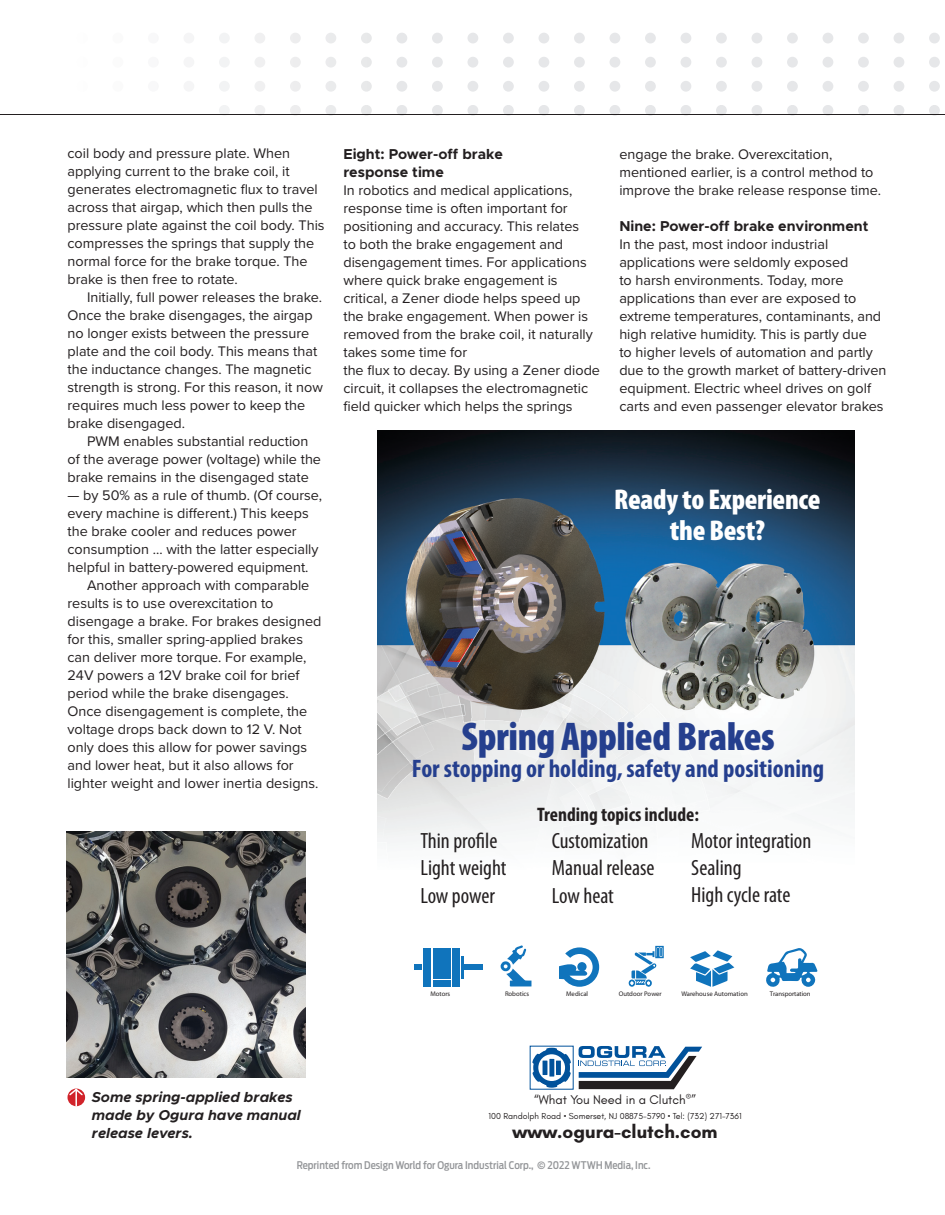
<style>
.page{position:relative;width:945px;height:1215px;background:#fff}
.page>*{position:absolute;margin:0;border:0;box-sizing:border-box;transform-origin:0 0}
.t1{font:900 condensed 40.2px "Myriad Pro";letter-spacing:-.01em;color:#253f8e}
.t2{font:900 condensed 28.65px/30.2px "Myriad Pro";letter-spacing:-.01em;color:#fff;text-align:center}
.t3{font:700 condensed 25.35px "Myriad Pro";color:#253f8e}
.t4{font:condensed 22.05px/27.2px "Myriad Pro";color:#231f20}
.t5{font:700 condensed 19.65px "Myriad Pro";color:#231f20}
.t6{font:700 18.9px "Glacial Indifference";color:#231f20}
.t7{font:14.4px/18px "Proxima Nova";color:#231f20}
.t8{font:700 14.4px/18px "Metropolis";color:#231f20}
.t9{font:italic 700 14.4px/18px "Metropolis";color:#231f20}
.t10{font:12.9px "Glacial Indifference";color:#231f20}
.t11{font:500 10.5px "Antenna Cond";color:#939598}
.t12{font:8.85px "Glacial Indifference";color:#231f20}
.t13{font:6.75px "Myriad Pro";color:#231f20}
.s1{font-family:"Museo Sans 700";font-weight:400}
</style>
<div class="page">
<hr style="left:0;top:114px;width:945px;height:1px;background:#231f20">
<img style="left:193px;top:33px;width:747px;height:11px">
<img style="left:193px;top:57px;width:747px;height:11px">
<img style="left:193px;top:81px;width:747px;height:11px">
<img style="left:219px;top:105px;width:721px;height:11px">
<img style="left:219px;top:114px;width:721px;height:1px">
<img style="left:66px;top:832px;width:240px;height:246px">
<svg style="left:68px;top:1088px;width:16px;height:18px"></svg>
<img style="left:378px;top:431px;width:477px;height:556px">
<svg style="left:578px;top:1046px;width:124px;height:43px"></svg>
<svg style="left:532px;top:1048px;width:39px;height:40px"></svg>
<svg style="left:501px;top:946px;width:30px;height:41px"></svg>
<svg style="left:559px;top:947px;width:40px;height:40px"></svg>
<div style="left:577px;top:962px;width:10px;height:9px;background:#1074bc;border-radius:50%"></div>
<div style="left:463px;top:964px;width:20px;height:6px;background:#1074bc"></div>
<div style="left:414px;top:964px;width:8px;height:6px;background:#1074bc"></div>
<div style="left:423px;top:948px;width:8px;height:39px;background:#1074bc"></div>
<div style="left:452px;top:948px;width:7px;height:39px;background:#1074bc"></div>
<hr style="left:461px;top:956px;width:2px;height:22px;background:#1074bc">
<div style="left:433px;top:948px;width:18px;height:6px;background:#1074bc"></div>
<div style="left:433px;top:980px;width:18px;height:6px;background:#1074bc"></div>
<div style="left:433px;top:956px;width:18px;height:23px;background:#1074bc"></div>
<svg style="left:690px;top:950px;width:44px;height:37px"></svg>
<svg style="left:628px;top:946px;width:36px;height:41px"></svg>
<svg style="left:765px;top:948px;width:53px;height:39px"></svg>
<p class="t7" style="left:68px;top:144px;width:259px">coil body and pressure plate. When applying current to the brake coil, it generates electromagnetic flux to travel across that airgap, which then pulls the pressure plate against the coil body. This compresses the springs that supply the normal force for the brake torque. The brake is then free to rotate.</p>
<p class="t7" style="left:68px;top:288px;width:257px;text-indent:20px">Initially, full power releases the brake.<br>Once the brake disengages, the airgap no longer exists between the pressure plate and the coil body. This means that the inductance changes. The magnetic strength is strong. For this reason, it now requires much less power to keep the brake disengaged.</p>
<p class="t7" style="left:68px;top:432px;width:255px;text-indent:20px">PWM enables substantial reduction of the average power (voltage) while the brake remains in the disengaged state</p>
<p class="t7" style="left:68px;top:486px;width:256px">— by 50% as a rule of thumb. (Of course,</p>
<p class="t7" style="left:68px;top:504px;width:243px">every machine is different.) This keeps</p>
<p class="t7" style="left:68px;top:522px;width:231px">the brake cooler and reduces power</p>
<p class="t7" style="left:68px;top:540px;width:253px">consumption … with the latter especially</p>
<p class="t7" style="left:68px;top:558px;width:243px">helpful in battery-powered equipment.</p>
<p class="t7" style="left:87px;top:576px;width:224px">Another approach with comparable</p>
<p class="t7" style="left:68px;top:594px;width:208px">results is to use overexcitation to</p>
<p class="t7" style="left:68px;top:612px;width:255px">disengage a brake. For brakes designed</p>
<p class="t7" style="left:68px;top:630px;width:237px">for this, smaller spring-applied brakes</p>
<p class="t7" style="left:68px;top:648px;width:241px">can deliver more torque. For example,</p>
<p class="t7" style="left:68px;top:666px;width:234px">24V powers a 12V brake coil for brief</p>
<p class="t7" style="left:68px;top:684px;width:223px">period while the brake disengages.</p>
<p class="t7" style="left:68px;top:702px;width:241px">Once disengagement is complete, the</p>
<p class="t7" style="left:68px;top:720px;width:236px">voltage drops back down to 12 V. Not</p>
<p class="t7" style="left:68px;top:738px;width:241px">only does this allow for power savings</p>
<p class="t7" style="left:68px;top:756px;width:228px">and lower heat, but it also allows for</p>
<p class="t7" style="left:68px;top:774px;width:253px">lighter weight and lower inertia designs.</p>
<p class="t8" style="left:343px;top:145px;width:161px">Eight: Power-off brake response time</p>
<p class="t7" style="left:343px;top:180px;width:258px">In robotics and medical applications, response time is often important for positioning and accuracy. This relates<br>to both the brake engagement and disengagement times. For applications where quick brake engagement is critical, a Zener diode helps speed up the brake engagement. When power is removed from the brake coil, it naturally takes some time for<br>the flux to decay. By using a Zener diode circuit, it collapses the electromagnetic field quicker which helps the springs</p>
<p class="t7" style="left:619px;top:144px;width:263px">engage the brake. Overexcitation, mentioned earlier, is a control method to improve the brake release response time.</p>
<p class="t8" style="left:619px;top:217px;width:251px">Nine: Power-off brake environment</p>
<p class="t7" style="left:619px;top:234px;width:269px">In the past, most indoor industrial applications were seldomly exposed<br>to harsh environments. Today, more applications than ever are exposed to extreme temperatures, contaminants, and high relative humidity. This is partly due<br>to higher levels of automation and partly due to the growth market of battery-driven equipment. Electric wheel drives on golf carts and even passenger elevator brakes</p>
<h2 class="t2" style="left:614px;top:485px;width:208px">Ready to Experience the Best?</h2>
<h1 class="t1" style="left:461px;top:714px;width:315px">Spring Applied Brakes</h1>
<h3 class="t3" style="left:412px;top:753px;width:414px">For stopping or holding, safety and positioning</h3>
<h3 class="t5" style="left:537px;top:802px;width:163px">Trending topics include:</h3>
<h3 class="t4" style="left:420px;top:828px;width:88px">Thin profile<br>Light weight<br>Low power</h3>
<h3 class="t4" style="left:552px;top:828px;width:104px">Customization<br>Manual release<br>Low heat</h3>
<h3 class="t4" style="left:691px;top:828px;width:122px">Motor integration<br>Sealing<br>High cycle rate</h3>
<p class="t13" style="left:430px;top:990px;width:21px">Motors</p>
<p class="t13" style="left:505px;top:990px;width:26px">Robotics</p>
<p class="t13" style="left:566px;top:990px;width:23px">Medical</p>
<p class="t13" style="left:619px;top:990px;width:45px">Outdoor Power</p>
<p class="t13" style="left:681px;top:990px;width:68px">Warehouse Automation</p>
<p class="t13" style="left:770px;top:990px;width:42px">Transportation</p>
<p class="t9" style="left:92px;top:1088px;width:211px">Some spring-applied brakes made by Ogura have manual release levers.</p>
<p class="t10" style="left:534px;top:1092px;width:163px">“What You Need in a Clutch<sup>®</sup>”</p>
<p class="t12" style="left:489px;top:1111px;width:255px">100 Randolph Road • Somerset, NJ 08875-5790 • Tel: (732) 271-7361</p>
<h3 class="t6" style="left:513px;top:1119px;width:207px">www.ogura-clutch.com</h3>
<p class="t11" style="left:297px;top:1159px;width:355px">Reprinted from Design World for Ogura Industrial Corp., <span class="s1">©</span> 2022 WTWH Media, Inc.</p>
</div>
